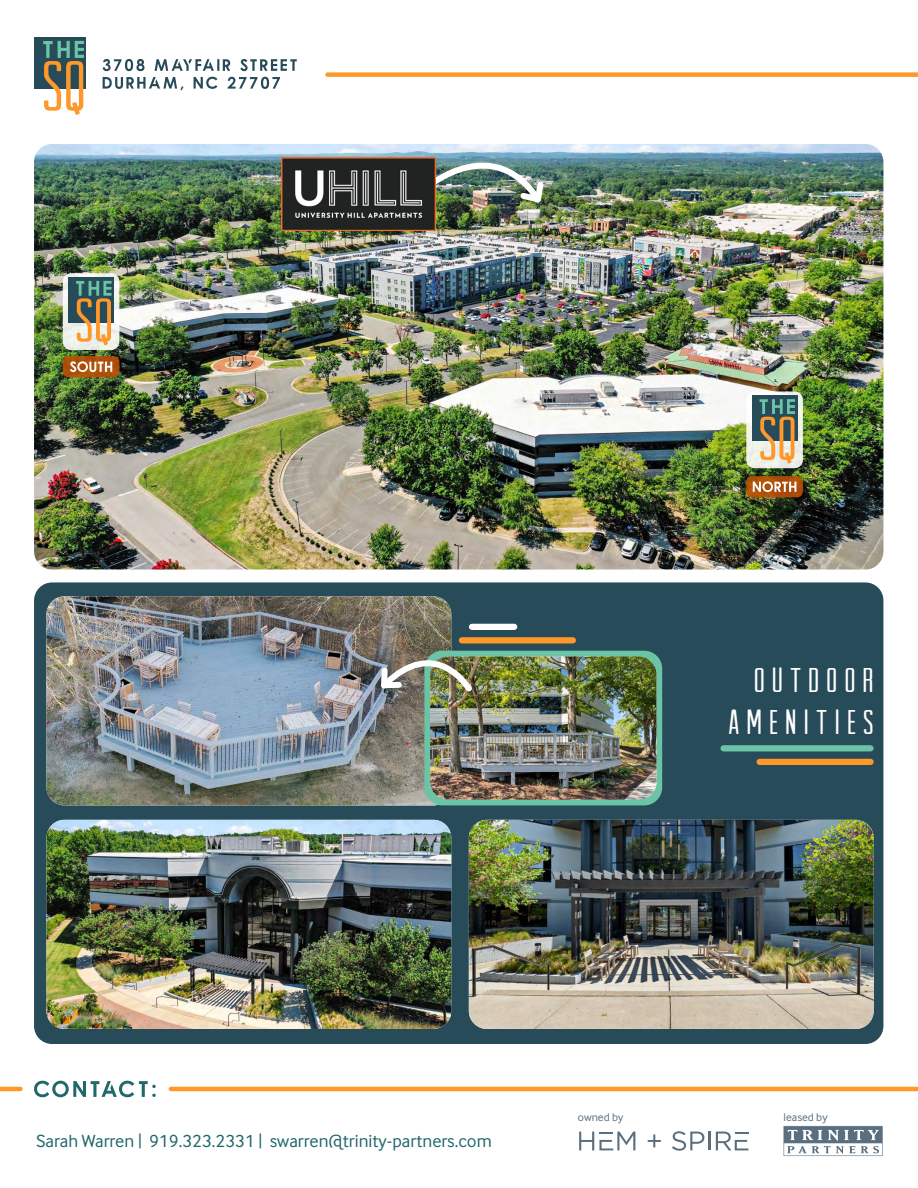
<style>
.page{position:relative;width:918px;height:1188px;background:#fff}
.page>*{position:absolute;margin:0;border:0;box-sizing:border-box;transform-origin:0 0}
.t1{font:34.95px/41.8px "Arvil Sans";letter-spacing:.2em;color:#fff;text-align:right}
.t2{font:18.3px "Inter Face";color:#21686c}
.t3{font:11.55px "Inter Face";color:#5a6e7e}
</style>
<div class="page">
<div style="left:34px;top:582px;width:849px;height:462px;background:#274b58;border-radius:18px"></div>
<div style="left:35px;top:37px;width:51px;height:52px;background:#274b58"></div>
<svg style="left:43px;top:41px;width:41px;height:74px"></svg>
<div style="left:327px;top:72px;width:591px;height:5px;background:#fe982a"></div>
<svg style="left:103px;top:59px;width:194px;height:12px"></svg>
<svg style="left:103px;top:77px;width:177px;height:13px"></svg>
<img style="left:34px;top:144px;width:849px;height:426px">
<img style="left:46px;top:820px;width:405px;height:209px">
<img style="left:469px;top:820px;width:405px;height:209px">
<img style="left:46px;top:596px;width:405px;height:209px">
<img style="left:423px;top:144px;width:124px;height:64px">
<img style="left:282px;top:158px;width:153px;height:73px">
<div style="left:424px;top:651px;width:238px;height:154px;background:#6bc4a6;border-radius:18px"></div>
<img style="left:430px;top:656px;width:227px;height:144px">
<img style="left:376px;top:634px;width:99px;height:60px">
<div style="left:760px;top:759px;width:111px;height:6px;background:#fe982a"></div>
<div style="left:724px;top:745px;width:147px;height:6px;background:#6bc4a6"></div>
<div style="left:462px;top:637px;width:111px;height:6px;background:#fe982a"></div>
<div style="left:472px;top:624px;width:42px;height:6px;background:#fff"></div>
<svg style="left:63px;top:273px;width:56px;height:77px"></svg>
<div style="left:69px;top:277px;width:45px;height:45px;background:#274b58"></div>
<svg style="left:76px;top:281px;width:36px;height:64px"></svg>
<div style="left:63px;top:356px;width:56px;height:21px;background:#ad500a;border-radius:6px"></div>
<svg style="left:70px;top:361px;width:42px;height:11px"></svg>
<div style="left:746px;top:392px;width:57px;height:76px;background:linear-gradient(to bottom,#fafbf6,#ebeee4);border-radius:8px"></div>
<div style="left:752px;top:395px;width:45px;height:46px;background:#274b58"></div>
<svg style="left:760px;top:399px;width:35px;height:64px"></svg>
<div style="left:746px;top:476px;width:57px;height:21px;background:#ad4f09;border-radius:6px"></div>
<svg style="left:753px;top:481px;width:43px;height:11px"></svg>
<svg style="left:34px;top:1081px;width:122px;height:16px"></svg>
<hr style="left:171px;top:1087px;width:747px;height:4px;background:#fe982a">
<hr style="left:0;top:1087px;width:20px;height:4px;background:#fe982a">
<svg style="left:784px;top:1126px;width:99px;height:30px"></svg>
<svg style="left:579px;top:1132px;width:56px;height:18px"></svg>
<svg style="left:648px;top:1134px;width:13px;height:13px"></svg>
<svg style="left:672px;top:1131px;width:38px;height:20px"></svg>
<svg style="left:716px;top:1132px;width:32px;height:18px"></svg>
<h1 class="t1" style="left:729px;top:658px;width:147px">OUTDOOR<br>AMENITIES</h1>
<p class="t2" style="left:36px;top:1131px;width:457px">Sarah Warren | 919.323.2331 | swarren@trinity-partners.com</p>
<p class="t3" style="left:578px;top:1111px;width:47px">owned by</p>
<p class="t3" style="left:784px;top:1111px;width:45px">leased by</p>
</div>
